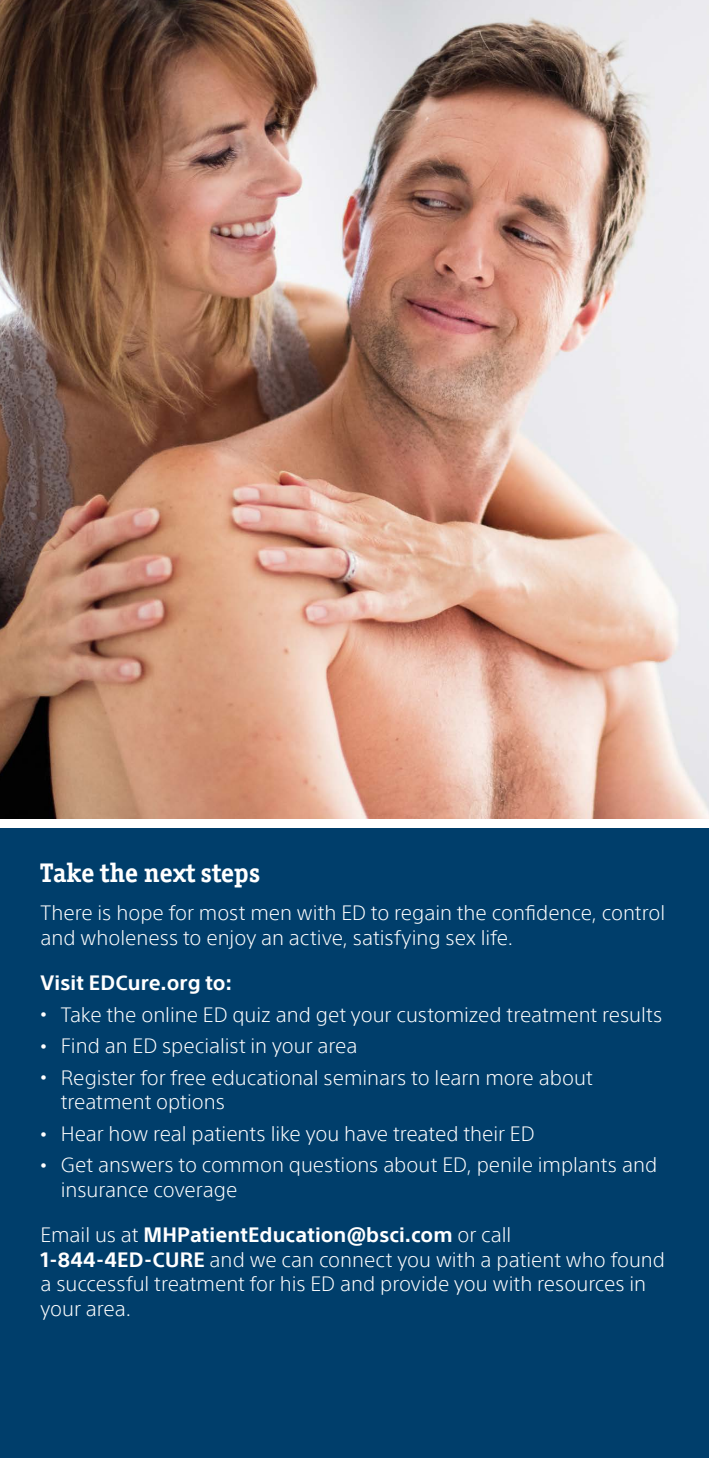
<style>
.page{position:relative;width:709px;height:1458px;background:#fff}
.page>*{position:absolute;margin:0;border:0;box-sizing:border-box;transform-origin:0 0}
.t1{font:700 27px "Officina Ser ITC Std";color:#fff}
.t2{font:300 20.25px/24.8px "SST";color:#fff}
.t3{font:700 20.25px "SST";letter-spacing:.005em;color:#fff}
.s1{font-size:13.5px}
.s2{font-weight:700}
</style>
<div class="page">
<img style="left:0;top:0;width:709px;height:819px">
<div style="left:0;top:829px;width:709px;height:629px;background:#003e6b"></div>
<h1 class="t1" style="left:40px;top:856px;width:221px">Take the next steps</h1>
<p class="t2" style="left:40px;top:901px;width:626px">There is hope for most men with ED to regain the confidence, control and wholeness to enjoy an active, satisfying sex life.</p>
<p class="t3" style="left:40px;top:971px;width:194px">Visit EDCure.org to:</p>
<p class="t2" style="left:40px;top:1002px;width:623px"><span class="s1">•</span> Take the online ED quiz and get your customized treatment results</p>
<p class="t2" style="left:40px;top:1033px;width:318px"><span class="s1">•</span> Find an ED specialist in your area</p>
<p class="t2" style="left:61px;top:1065px;width:533px;text-indent:-20px"><span class="s1">•</span> Register for free educational seminars to learn more about treatment options</p>
<p class="t2" style="left:40px;top:1121px;width:495px"><span class="s1">•</span> Hear how real patients like you have treated their ED</p>
<p class="t2" style="left:61px;top:1153px;width:598px;text-indent:-20px"><span class="s1">•</span> Get answers to common questions about ED, penile implants and insurance coverage</p>
<p class="t2" style="left:40px;top:1222px;width:626px">Email us at <span class="s2">MHPatientEducation@bsci.com</span> or call <span class="s2">1-844-4ED-CURE</span> and we can connect you with a patient who found a successful treatment for his ED and provide you with resources in your area.</p>
</div>
